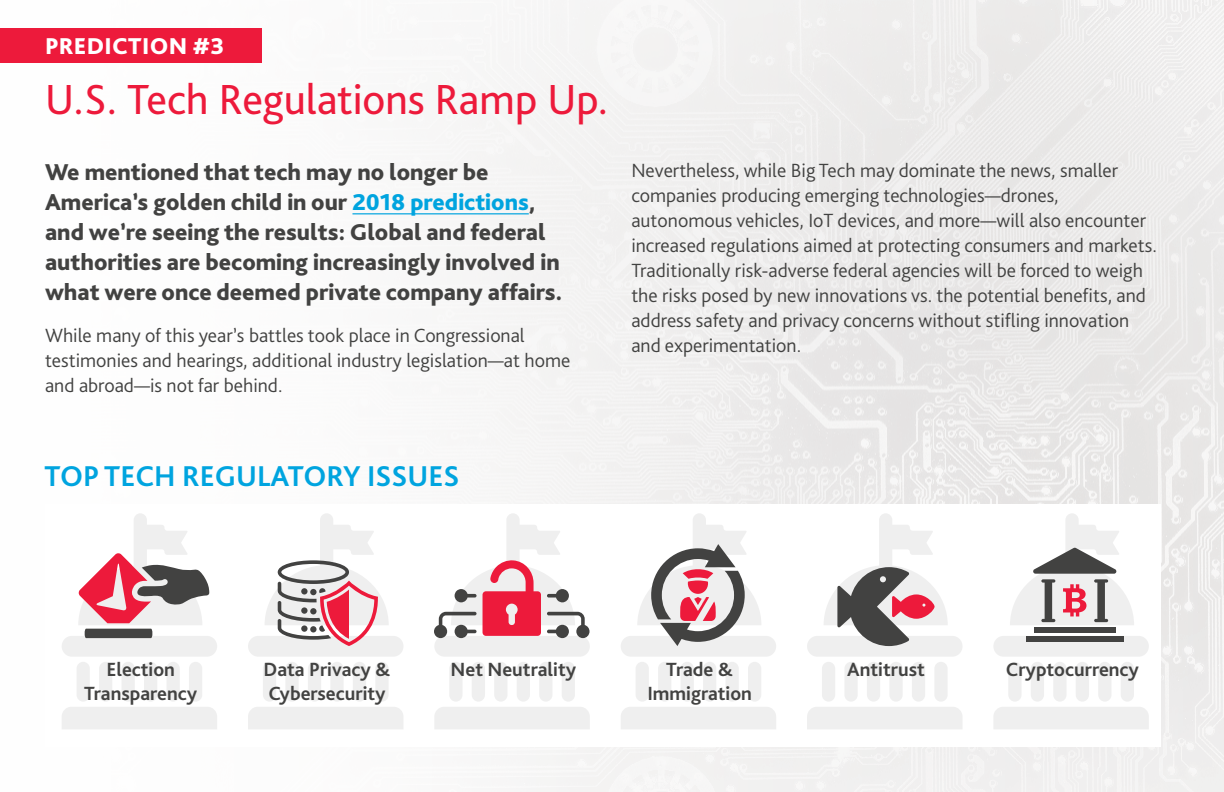
<style>
.page{position:relative;width:1224px;height:792px;background:#fff}
.page>*{position:absolute;margin:0;border:0;box-sizing:border-box;transform-origin:0 0}
.t1{font:44px "Bliss Pro";letter-spacing:-.005em;color:#ed1a3b}
.t2{font:700 30px "Bliss Pro";color:#00a4df}
.t3{font:800 24px/30px "Bliss Pro";color:#424241}
.t4{font:800 24px "Bliss Pro";letter-spacing:.01em;color:#fff}
.t5{font:300 20px/25px "Bliss Pro";color:#424241}
.t6{font:700 20px/24px "Bliss Pro";color:#424241;text-align:center}
.s1{color:#00a4df}
</style>
<div class="page">
<img style="left:0;top:0;width:1224px;height:792px">
<div style="left:45px;top:504px;width:1116px;height:243px;background:#fff"></div>
<div style="left:62px;top:636px;width:155px;height:21px;background:#efefef;border-radius:10px"></div>
<div style="left:62px;top:707px;width:155px;height:22px;background:#efefef"></div>
<div style="left:77px;top:662px;width:13px;height:40px;background:#efefef;border-radius:7px"></div>
<div style="left:99px;top:662px;width:13px;height:40px;background:#efefef;border-radius:7px"></div>
<div style="left:122px;top:662px;width:13px;height:40px;background:#efefef;border-radius:7px"></div>
<div style="left:144px;top:662px;width:13px;height:40px;background:#efefef;border-radius:7px"></div>
<div style="left:167px;top:662px;width:13px;height:40px;background:#efefef;border-radius:7px"></div>
<div style="left:189px;top:662px;width:13px;height:40px;background:#efefef;border-radius:7px"></div>
<div style="left:248px;top:636px;width:156px;height:21px;background:#efefef;border-radius:10px"></div>
<div style="left:248px;top:707px;width:155px;height:22px;background:#efefef"></div>
<div style="left:263px;top:662px;width:13px;height:40px;background:#efefef;border-radius:7px"></div>
<div style="left:285px;top:662px;width:14px;height:40px;background:#efefef;border-radius:7px"></div>
<div style="left:308px;top:662px;width:13px;height:40px;background:#efefef;border-radius:7px"></div>
<div style="left:330px;top:662px;width:14px;height:40px;background:#efefef;border-radius:7px"></div>
<div style="left:353px;top:662px;width:13px;height:40px;background:#efefef;border-radius:7px"></div>
<div style="left:375px;top:662px;width:14px;height:40px;background:#efefef;border-radius:7px"></div>
<div style="left:434px;top:636px;width:156px;height:21px;background:#efefef;border-radius:10px"></div>
<div style="left:434px;top:707px;width:156px;height:22px;background:#efefef"></div>
<div style="left:449px;top:662px;width:14px;height:40px;background:#efefef;border-radius:7px"></div>
<div style="left:472px;top:662px;width:13px;height:40px;background:#efefef;border-radius:7px"></div>
<div style="left:494px;top:662px;width:13px;height:40px;background:#efefef;border-radius:7px"></div>
<div style="left:517px;top:662px;width:13px;height:40px;background:#efefef;border-radius:7px"></div>
<div style="left:539px;top:662px;width:13px;height:40px;background:#efefef;border-radius:7px"></div>
<div style="left:562px;top:662px;width:13px;height:40px;background:#efefef;border-radius:7px"></div>
<div style="left:621px;top:636px;width:155px;height:21px;background:#efefef;border-radius:10px"></div>
<div style="left:621px;top:707px;width:155px;height:22px;background:#efefef"></div>
<div style="left:636px;top:662px;width:13px;height:40px;background:#efefef;border-radius:7px"></div>
<div style="left:658px;top:662px;width:13px;height:40px;background:#efefef;border-radius:7px"></div>
<div style="left:681px;top:662px;width:13px;height:40px;background:#efefef;border-radius:7px"></div>
<div style="left:703px;top:662px;width:13px;height:40px;background:#efefef;border-radius:7px"></div>
<div style="left:726px;top:662px;width:13px;height:40px;background:#efefef;border-radius:7px"></div>
<div style="left:748px;top:662px;width:13px;height:40px;background:#efefef;border-radius:7px"></div>
<div style="left:807px;top:636px;width:156px;height:21px;background:#efefef;border-radius:10px"></div>
<div style="left:807px;top:707px;width:155px;height:22px;background:#efefef"></div>
<div style="left:822px;top:662px;width:13px;height:40px;background:#efefef;border-radius:7px"></div>
<div style="left:844px;top:662px;width:14px;height:40px;background:#efefef;border-radius:7px"></div>
<div style="left:867px;top:662px;width:13px;height:40px;background:#efefef;border-radius:7px"></div>
<div style="left:889px;top:662px;width:14px;height:40px;background:#efefef;border-radius:7px"></div>
<div style="left:912px;top:662px;width:13px;height:40px;background:#efefef;border-radius:7px"></div>
<div style="left:934px;top:662px;width:14px;height:40px;background:#efefef;border-radius:7px"></div>
<div style="left:993px;top:636px;width:156px;height:21px;background:#efefef;border-radius:10px"></div>
<div style="left:994px;top:707px;width:155px;height:22px;background:#efefef"></div>
<div style="left:1008px;top:662px;width:14px;height:40px;background:#efefef;border-radius:7px"></div>
<div style="left:1031px;top:662px;width:13px;height:40px;background:#efefef;border-radius:7px"></div>
<div style="left:1053px;top:662px;width:14px;height:40px;background:#efefef;border-radius:7px"></div>
<div style="left:1076px;top:662px;width:13px;height:40px;background:#efefef;border-radius:7px"></div>
<div style="left:1098px;top:662px;width:13px;height:40px;background:#efefef;border-radius:7px"></div>
<div style="left:1121px;top:662px;width:13px;height:40px;background:#efefef;border-radius:7px"></div>
<hr style="left:352px;top:213px;width:177px;height:1px;background:#00a4df">
<div style="left:0;top:29px;width:262px;height:34px;background:#ed1a3b"></div>
<svg style="left:78px;top:513px;width:131px;height:125px"></svg>
<svg style="left:434px;top:513px;width:156px;height:125px"></svg>
<svg style="left:265px;top:513px;width:124px;height:133px"></svg>
<svg style="left:637px;top:513px;width:124px;height:133px"></svg>
<svg style="left:824px;top:513px;width:124px;height:133px"></svg>
<div style="left:1034px;top:627px;width:82px;height:6px;background:#424241"></div>
<div style="left:1026px;top:636px;width:98px;height:6px;background:#424241"></div>
<svg style="left:1010px;top:513px;width:124px;height:112px"></svg>
<p class="t4" style="left:45px;top:31px;width:181px">PREDICTION #3</p>
<h1 class="t1" style="left:45px;top:72px;width:565px">U.S. Tech Regulations Ramp Up.</h1>
<p class="t3" style="left:45px;top:157px;width:519px">We mentioned that tech may no longer be America’s golden child in our <span class="s1">2018 predictions</span>, and we’re seeing the results: Global and federal authorities are becoming increasingly involved in what were once deemed private company affairs.</p>
<p class="t5" style="left:45px;top:323px;width:527px">While many of this year’s battles took place in Congressional testimonies and hearings, additional industry legislation—at home and abroad—is not far behind.</p>
<p class="t5" style="left:631px;top:158px;width:527px">Nevertheless, while Big Tech may dominate the news, smaller companies producing emerging technologies—drones, autonomous vehicles, IoT devices, and more—will also encounter increased regulations aimed at protecting consumers and markets.<br>Traditionally risk-adverse federal agencies will be forced to weigh the risks posed by new innovations vs. the potential benefits, and address safety and privacy concerns without stifling innovation and experimentation.</p>
<h2 class="t2" style="left:45px;top:457px;width:416px">TOP TECH REGULATORY ISSUES</h2>
<p class="t6" style="left:84px;top:657px;width:114px">Election<br>Transparency</p>
<p class="t6" style="left:263px;top:657px;width:129px;text-align:left">Data Privacy &amp;<br>Cybersecurity</p>
<p class="t6" style="left:451px;top:657px;width:127px">Net Neutrality</p>
<p class="t6" style="left:647px;top:657px;width:106px">Trade &amp;<br>Immigration</p>
<p class="t6" style="left:847px;top:657px;width:79px">Antitrust</p>
<p class="t6" style="left:1006px;top:657px;width:135px">Cryptocurrency</p>
</div>
